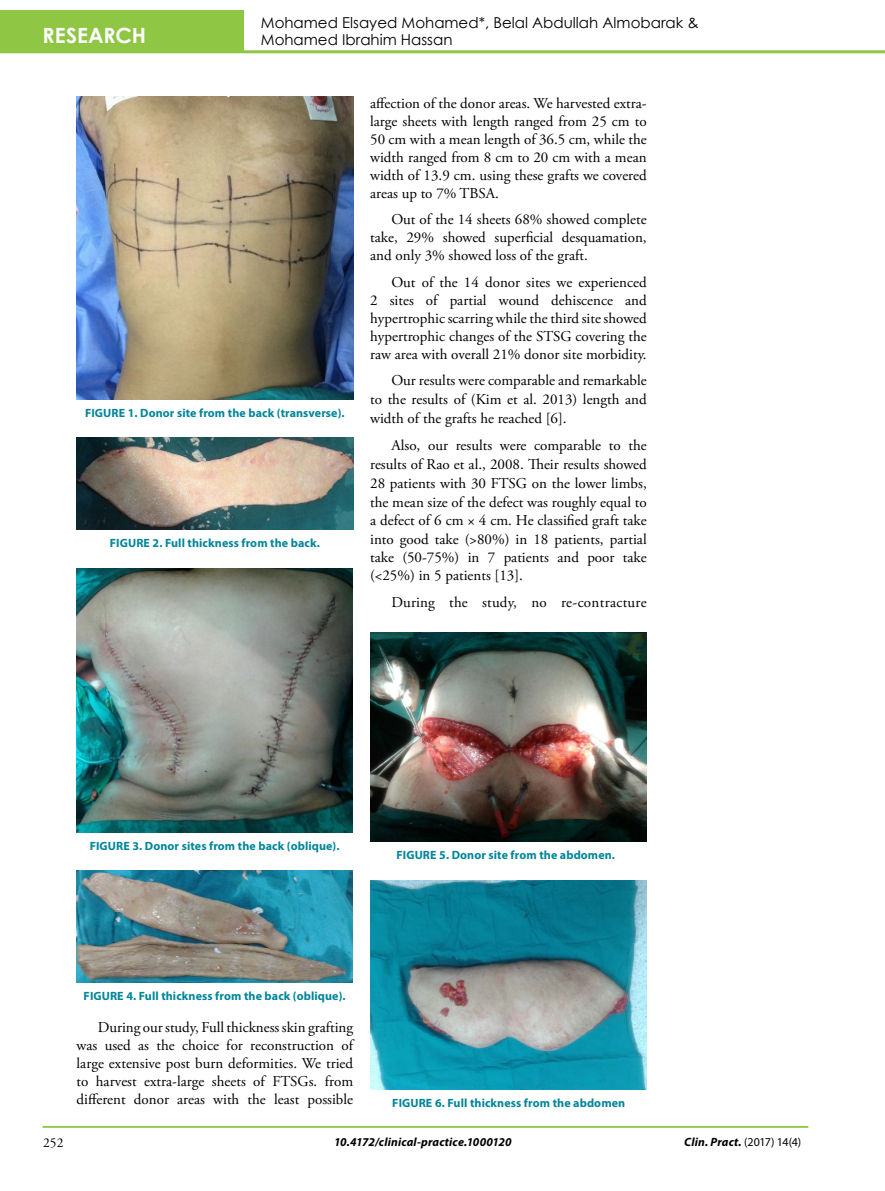
<style>
.page{position:relative;width:885px;height:1191px;background:#fff}
.page>*{position:absolute;margin:0;border:0;box-sizing:border-box;transform-origin:0 0}
.t1{font:700 21px "Century Gothic";color:#fff}
.t2{font:15px/18px "Adobe Garamond Pro";color:#000;text-align:justify}
.t3{font:15px/17.2px "Century Gothic";color:#000}
.t4{font:13.5px "Adobe Garamond Pro";color:#000}
.t5{font:700 12px "Myriad Pro";letter-spacing:.01em;color:#00859a}
.t6{font:italic 700 12px "Myriad Pro";letter-spacing:.015em;color:#000}
.s1{font-weight:400;font-style:normal}
</style>
<div class="page">
<hr style="left:0;top:50px;width:884px;height:3px;background:#8fc644">
<hr style="left:42px;top:1126px;width:766px;height:1px;background:#8fc644">
<div style="left:0;top:10px;width:243px;height:42px;background:#8fc644"></div>
<img style="left:76px;top:97px;width:277px;height:302px">
<img style="left:76px;top:438px;width:277px;height:91px">
<img style="left:76px;top:568px;width:277px;height:264px">
<img style="left:76px;top:871px;width:277px;height:111px">
<img style="left:370px;top:632px;width:276px;height:209px">
<img style="left:371px;top:880px;width:275px;height:209px">
<h1 class="t1" style="left:43px;top:19px;width:105px">RESEARCH</h1>
<p class="t3" style="left:261px;top:13px;width:439px">Mohamed Elsayed Mohamed*, Belal Abdullah Almobarak &amp;<br>Mohamed Ibrahim Hassan</p>
<p class="t5" style="left:85px;top:405px;width:261px">FIGURE 1. Donor site from the back (transverse).</p>
<p class="t5" style="left:110px;top:535px;width:211px">FIGURE 2. Full thickness from the back.</p>
<p class="t2" style="left:370px;top:95px;width:278px">affection of the donor areas. We harvested extra&shy;large sheets with length ranged from 25 cm to 50 cm with a mean length of 36.5 cm, while the width ranged from 8 cm to 20 cm with a mean width of 13.9 cm. using these grafts we covered areas up to 7% TBSA.</p>
<p class="t2" style="left:370px;top:211px;width:278px;text-indent:21px">Out of the 14 sheets 68% showed complete take, 29% showed superficial desquamation, and only 3% showed loss of the graft.</p>
<p class="t2" style="left:370px;top:274px;width:278px;text-indent:21px">Out of the 14 donor sites we experienced 2 sites of partial wound dehiscence and hypertrophic scarring while the third site showed hypertrophic changes of the STSG covering the raw area with overall 21% donor site morbidity.</p>
<p class="t2" style="left:370px;top:372px;width:278px;line-height:18.8px;text-indent:21px">Our results were comparable and remarkable to the results of (Kim et al. 2013) length and width of the grafts he reached [6].</p>
<p class="t2" style="left:370px;top:437px;width:278px;line-height:18.6px;text-indent:21px">Also, our results were comparable to the results of Rao et al., 2008. Their results showed 28 patients with 30 FTSG on the lower limbs, the mean size of the defect was roughly equal to a defect of 6 cm × 4 cm. He classified graft take into good take (&gt;80%) in 18 patients, partial take (50-75%) in 7 patients and poor take (&lt;25%) in 5 patients [13].</p>
<p class="t2" style="left:391px;top:593px;width:257px">During the study, no re-contracture</p>
<p class="t5" style="left:90px;top:837px;width:251px">FIGURE 3. Donor sites from the back (oblique).</p>
<p class="t5" style="left:396px;top:847px;width:220px">FIGURE 5. Donor site from the abdomen.</p>
<p class="t5" style="left:84px;top:988px;width:263px">FIGURE 4. Full thickness from the back (oblique).</p>
<p class="t2" style="left:77px;top:1018px;width:278px;text-indent:21px">During our study, Full thickness skin grafting was used as the choice for reconstruction of large extensive post burn deformities. We tried to harvest extra-large sheets of FTSGs. from different donor areas with the least possible</p>
<p class="t5" style="left:392px;top:1094px;width:234px">FIGURE 6. Full thickness from the abdomen</p>
<p class="t4" style="left:43px;top:1134px;width:22px">252</p>
<p class="t6" style="left:684px;top:1133px;width:119px">Clin. Pract. <span class="s1">(2017) 14(4)</span></p>
<p class="t6" style="left:334px;top:1133px;width:179px">10.4172/clinical-practice.1000120</p>
</div>
